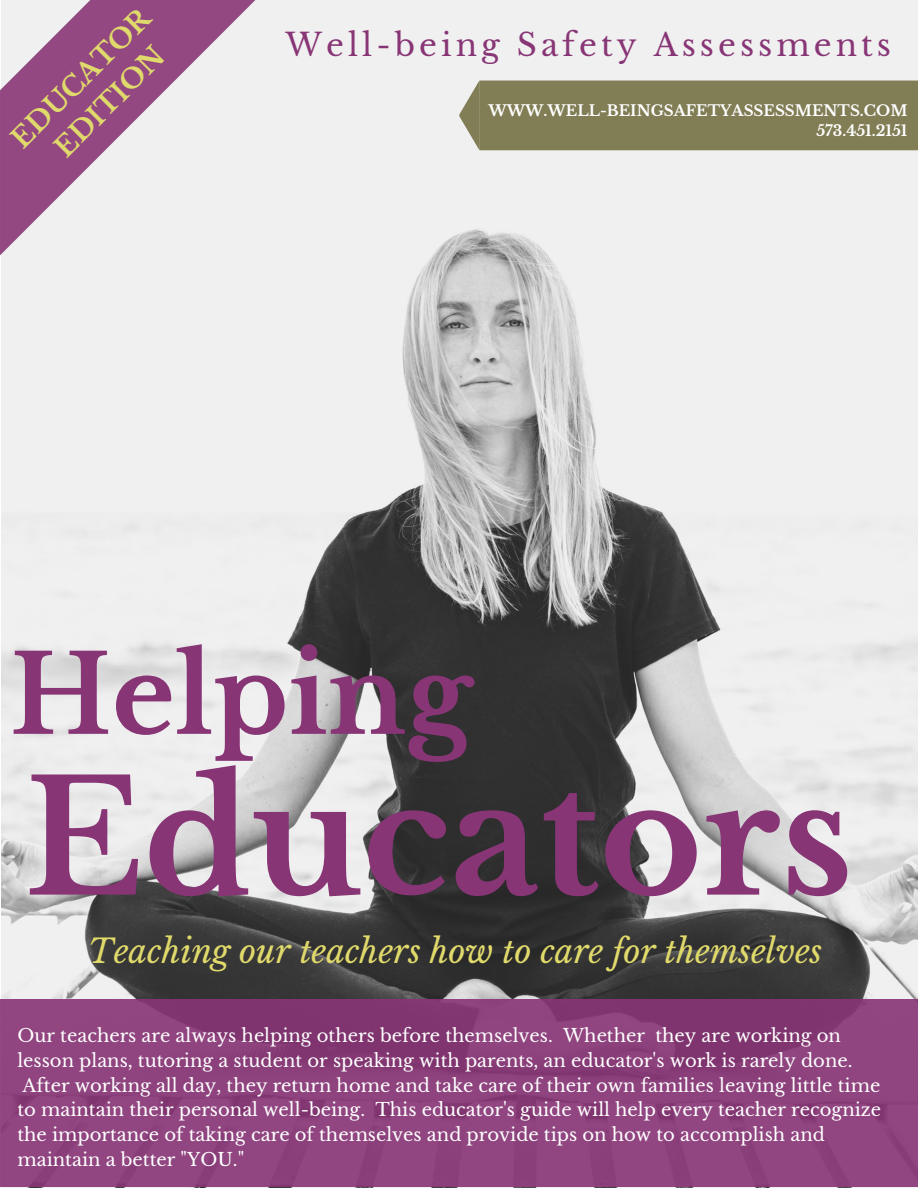
<style>
.page{position:relative;width:918px;height:1188px;background:#fff}
.page>*{position:absolute;margin:0;border:0;box-sizing:border-box;transform-origin:0 0}
.t1{font:700 156px "Libre Baskerville";color:#883576}
.t2{font:700 108px "Libre Baskerville";color:#883576}
.t3{font:italic 32.7px "Libre Baskerville";color:#e0d96b}
.t4{font:31.2px "Libre Baskerville";letter-spacing:.13em;color:#883576}
.t5{font:700 27px "Libre Baskerville";color:#e0d96b}
.t6{font:18px/24.8px "Libre Baskerville";color:#fff}
.t7{font:700 15px "Libre Baskerville";color:#fff}
</style>
<div class="page">
<img style="left:1px;top:0;width:917px;height:1188px">
<svg style="left:0;top:0;width:255px;height:255px;fill:#f0f0f0"></svg>
<div style="left:0;top:999px;width:918px;height:188px;background:linear-gradient(to right,#8d427d,#8b407b)"></div>
<div style="left:459px;top:81px;width:459px;height:69px;background:#817d55"></div>
<p class="t5" style="left:5px;top:131px;width:185px;rotate:-45deg">EDUCATOR</p>
<p class="t5" style="left:48px;top:140px;width:143px;rotate:-45deg">EDITION</p>
<p class="t4" style="left:286px;top:25px;width:607px">Well-being Safety Assessments</p>
<p class="t7" style="left:488px;top:101px;width:421px">WWW.WELL-BEINGSAFETYASSESSMENTS.COM</p>
<p class="t7" style="left:816px;top:122px;width:93px">573.451.2151</p>
<p class="t2" style="left:10px;top:629px;width:464px">Helping</p>
<p class="t1" style="left:24px;top:743px;width:830px">Educators</p>
<p class="t3" style="left:88px;top:931px;width:736px">Teaching our teachers how to care for themselves</p>
<p class="t6" style="left:17px;top:1023px;width:865px">Our teachers are always helping others before themselves. Whether they are working on lesson plans, tutoring a student or speaking with parents, an educator's work is rarely done.<br>After working all day, they return home and take care of their own families leaving little time to maintain their personal well-being. This educator's guide will help every teacher recognize the importance of taking care of themselves and provide tips on how to accomplish and maintain a better "YOU."</p>
</div>
